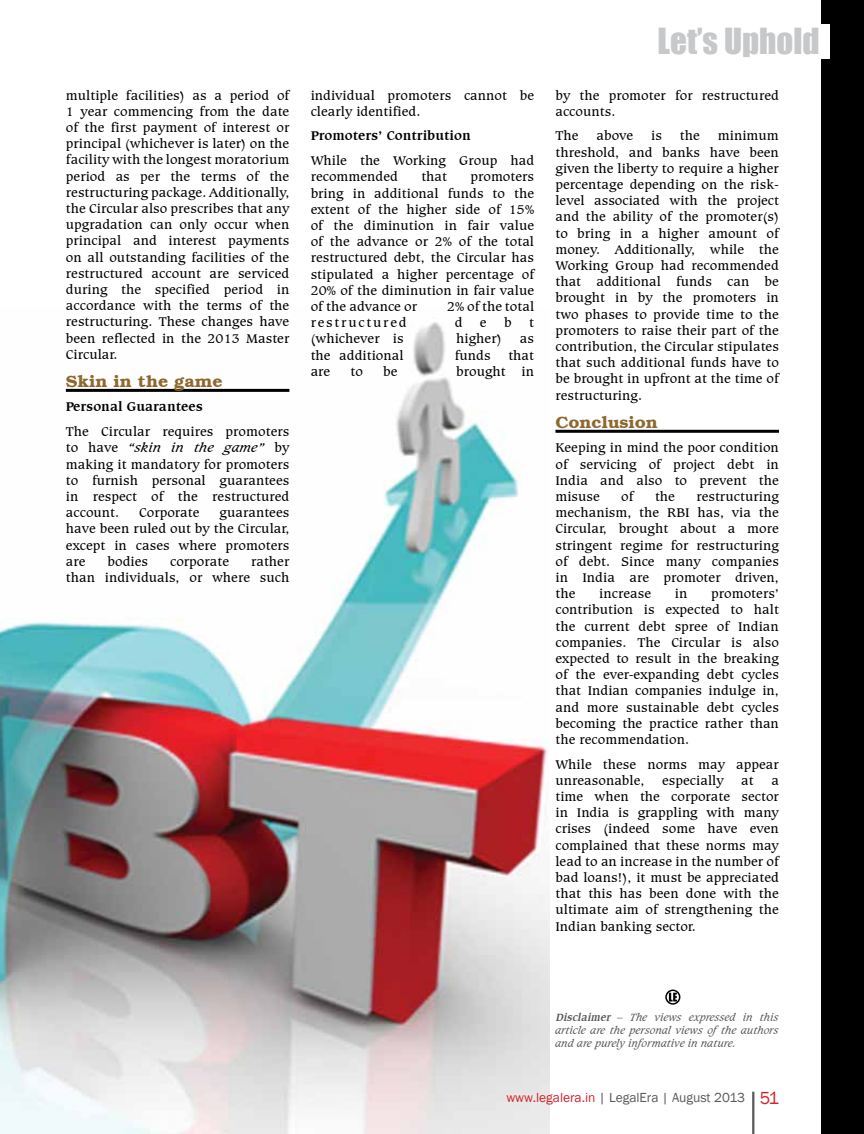
<style>
.page{position:relative;width:864px;height:1134px;background:#fff}
.page>*{position:absolute;margin:0;border:0;box-sizing:border-box;transform-origin:0 0}
.t1{font:33px "Impact";color:#c7c8ca}
.t2{font:18px "Franklin Gothic";color:#d2232a}
.t3{font:16.5px "Brooklyn";color:#8d692f;scale:1.07 1}
.t4{font:13.5px/16.2px "Caxton BT";color:#000;text-align:justify;scale:1.07 1}
.t5{font:700 13.5px "Caxton BT";color:#000;scale:1.07 1}
.t6{font:13.5px "Franklin Gothic";color:#58595b}
.t7{font:13.5px "Caxton BT";letter-spacing:.12em;color:#000;scale:1.07 1}
.t8{font:italic 11.25px/12.8px "Caxton BT";color:#58595b;text-align:justify}
.s1{font-style:italic}
.s2{font-weight:700}
.s3{color:#d2232a}
</style>
<div class="page">
<img style="left:0;top:322px;width:549px;height:812px">
<div style="left:821px;top:0;width:43px;height:1134px;background:#000"></div>
<div style="left:699px;top:25px;width:131px;height:34px;background:#fff"></div>
<div style="left:665px;top:990px;width:15px;height:15px;border:2px solid #000;border-radius:50%"></div>
<svg style="left:669px;top:993px;width:8px;height:9px"></svg>
<hr style="left:752px;top:1092px;width:2px;height:42px;background:#58595b">
<hr style="left:66px;top:389px;width:223px;height:3px;background:#000">
<hr style="left:555px;top:430px;width:224px;height:3px;background:#000">
<p class="t4" style="left:66px;top:87px;width:210px">multiple facilities) as a period of 1 year commencing from the date of the first payment of interest or principal (whichever is later) on the facility with the longest moratorium period as per the terms of the restructuring package. Additionally, the Circular also prescribes that any upgradation can only occur when principal and interest payments on all outstanding facilities of the restructured account are serviced during the specified period in accordance with the terms of the restructuring. These changes have been reflected in the 2013 Master Circular.</p>
<p class="t3" style="left:66px;top:371px;width:148px">Skin in the game</p>
<p class="t5" style="left:66px;top:398px;width:129px">Personal Guarantees</p>
<p class="t4" style="left:66px;top:423px;width:210px">The Circular requires promoters to have <span class="s1">“skin in the game”</span> by making it mandatory for promoters to furnish personal guarantees in respect of the restructured account.</p>
<p class="t4" style="left:139px;top:504px;width:58px">Corporate</p>
<p class="t4" style="left:66px;top:504px;width:210px;text-indent:154px">guarantees have been ruled out by the Circular, except in cases where promoters are</p>
<p class="t4" style="left:66px;top:553px;width:210px;text-align:right">rather<br>than individuals, or where such</p>
<p class="t4" style="left:108px;top:553px;width:39px">bodies</p>
<p class="t4" style="left:170px;top:553px;width:57px">corporate</p>
<p class="t4" style="left:311px;top:87px;width:210px">individual promoters cannot be clearly identified.</p>
<p class="t5" style="left:311px;top:127px;width:151px">Promoters’ Contribution</p>
<p class="t4" style="left:311px;top:152px;width:210px">While the Working Group had recommended</p>
<p class="t4" style="left:421px;top:168px;width:26px">that</p>
<p class="t4" style="left:311px;top:168px;width:210px;text-indent:160px">promoters bring in additional funds to the extent of the higher side of 15% of the diminution in fair value of the advance or 2% of the total restructured debt, the Circular has stipulated a higher percentage of 20% of the diminution in fair value of the advance or</p>
<p class="t4" style="left:447px;top:298px;width:83px">2% of the total</p>
<p class="t7" style="left:311px;top:314px;width:91px">restructured</p>
<p class="t4" style="left:455px;top:314px;width:9px">d</p>
<p class="t4" style="left:480px;top:314px;width:8px">e</p>
<p class="t4" style="left:504px;top:314px;width:9px">b</p>
<p class="t4" style="left:529px;top:314px;width:6px">t</p>
<p class="t4" style="left:311px;top:330px;width:88px">(whichever is</p>
<p class="t4" style="left:456px;top:330px;width:44px">higher)</p>
<p class="t4" style="left:520px;top:330px;width:15px">as</p>
<p class="t4" style="left:311px;top:347px;width:88px">the additional</p>
<p class="t4" style="left:455px;top:347px;width:35px">funds</p>
<p class="t4" style="left:508px;top:347px;width:26px">that</p>
<p class="t4" style="left:311px;top:363px;width:20px">are</p>
<p class="t4" style="left:351px;top:363px;width:13px">to</p>
<p class="t4" style="left:383px;top:363px;width:15px">be</p>
<p class="t4" style="left:456px;top:363px;width:74px">brought in</p>
<h1 class="t1" style="left:658px;top:15px;width:163px">Let’s Uphold</h1>
<p class="t4" style="left:555px;top:87px;width:210px">by the promoter for restructured accounts.</p>
<p class="t4" style="left:555px;top:128px;width:23px">The</p>
<p class="t4" style="left:596px;top:128px;width:36px">above</p>
<p class="t4" style="left:651px;top:128px;width:12px">is</p>
<p class="t4" style="left:680px;top:128px;width:20px">the</p>
<p class="t4" style="left:555px;top:128px;width:210px;text-indent:162px">minimum threshold, and banks have been given the liberty to require a higher percentage depending on the risk&shy;level associated with the project and the ability of the promoter(s) to bring in a higher amount of money. Additionally, while the Working Group had recommended that additional funds can be brought in by the promoters in two phases to provide time to the promoters to raise their part of the contribution, the Circular stipulates that such additional funds have to be brought in upfront at the time of restructuring.</p>
<p class="t3" style="left:555px;top:412px;width:97px">Conclusion</p>
<p class="t4" style="left:555px;top:439px;width:210px">Keeping in mind the poor condition of servicing of project debt in India and also to prevent the misuse</p>
<p class="t4" style="left:621px;top:488px;width:13px">of</p>
<p class="t4" style="left:655px;top:488px;width:20px">the</p>
<p class="t4" style="left:555px;top:488px;width:210px;text-indent:141px">restructuring mechanism, the RBI has, via the Circular, brought about a more stringent regime for restructuring of debt. Since many companies in India are promoter driven, the</p>
<p class="t4" style="left:599px;top:585px;width:50px">increase</p>
<p class="t4" style="left:675px;top:585px;width:13px">in</p>
<p class="t4" style="left:555px;top:585px;width:210px;text-indent:156px">promoters’ contribution is expected to halt the current debt spree of Indian companies. The Circular is also expected to result in the breaking of the ever-expanding debt cycles that Indian companies indulge in, and more sustainable debt cycles becoming the practice rather than the recommendation.</p>
<p class="t4" style="left:555px;top:756px;width:210px">While these norms may appear unreasonable,</p>
<p class="t4" style="left:662px;top:772px;width:59px">especially</p>
<p class="t4" style="left:741px;top:772px;width:13px">at</p>
<p class="t4" style="left:555px;top:772px;width:210px;text-indent:216px">a time when the corporate sector in India is grappling with many crises (indeed some have even complained that these norms may lead to an increase in the number of bad loans!), it must be appreciated that this has been done with the ultimate aim of strengthening the Indian banking sector.</p>
<p class="t8" style="left:555px;top:1011px;width:225px"><span class="s2">Disclaimer</span> – The views expressed in this article are the personal views ofthe authors and are purely informative in nature.</p>
<p class="t6" style="left:506px;top:1089px;width:240px"><span class="s3">www.legalera.in</span> | LegalEra | August 2013</p>
<h2 class="t2" style="left:760px;top:1087px;width:21px">51</h2>
</div>
